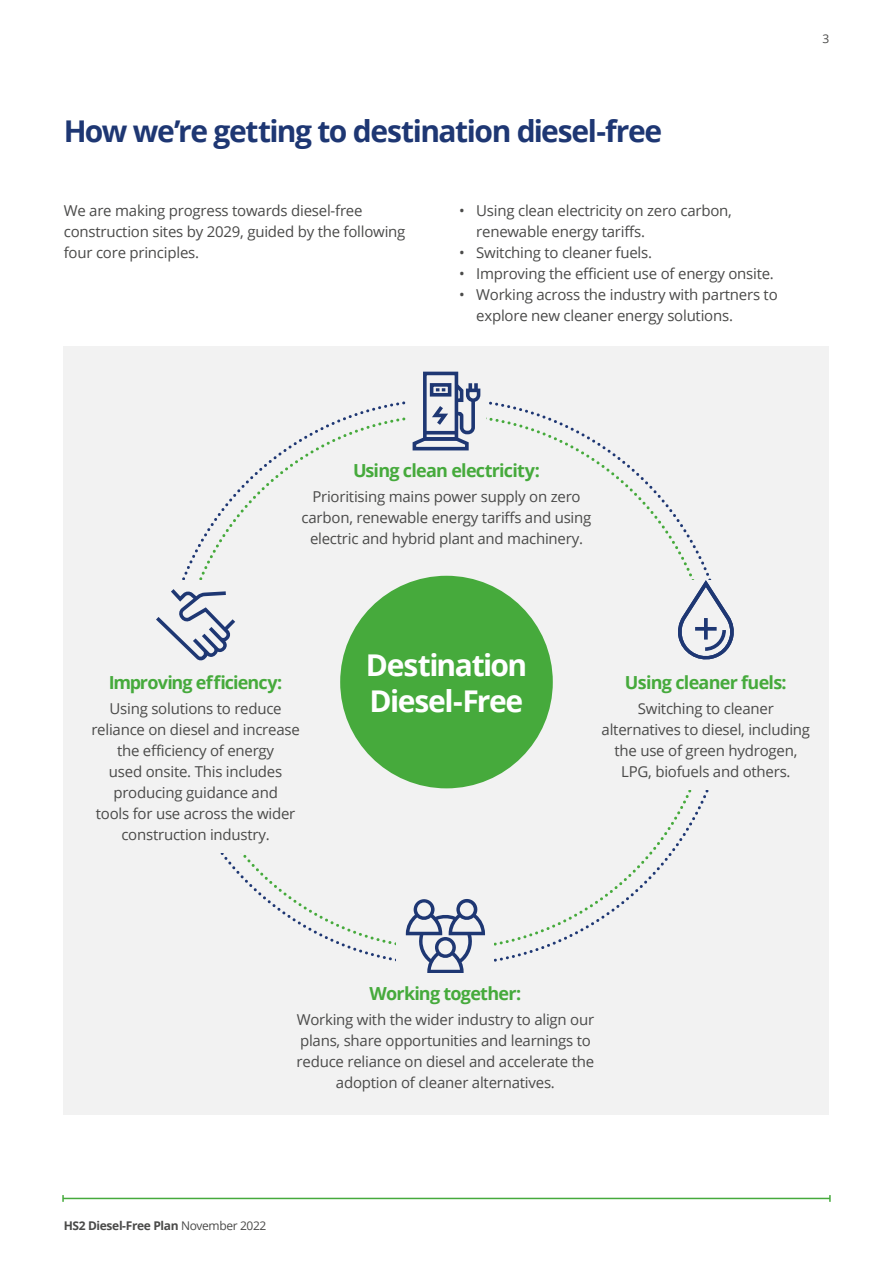
<style>
.page{position:relative;width:893px;height:1263px;background:#fff}
.page>*{position:absolute;margin:0;border:0;box-sizing:border-box;transform-origin:0 0}
.t1{font:700 30px "Open Sans";letter-spacing:-.05em;color:#1e3773}
.t2{font:700 30px/36px "Open Sans";letter-spacing:-.045em;color:#fff}
.t3{font:700 18px "Open Sans";letter-spacing:-.04em;color:#46aa3c}
.t4{font:15px/21px "Open Sans";letter-spacing:-.015em;color:#4a4a49;text-align:center}
.t5{font:700 12px "Open Sans";letter-spacing:-.03em;color:#4a4a49}
.t6{font:12px "Open Sans";color:#4a4a49}
.s1{font-weight:400}
</style>
<div class="page">
<hr style="left:63px;top:1198px;width:767px;height:1px;background:#46aa3c">
<svg style="left:62px;top:1195px;width:2px;height:7px"></svg>
<svg style="left:829px;top:1195px;width:2px;height:7px"></svg>
<div style="left:64px;top:346px;width:765px;height:769px;background:#f2f2f2"></div>
<svg style="left:449px;top:692px;width:260px;height:270px"></svg>
<svg style="left:446px;top:401px;width:266px;height:271px"></svg>
<svg style="left:182px;top:401px;width:262px;height:271px"></svg>
<svg style="left:220px;top:692px;width:226px;height:270px"></svg>
<div style="left:600px;top:662px;width:212px;height:127px;background:#f2f2f2"></div>
<svg style="left:677px;top:580px;width:57px;height:82px"></svg>
<div style="left:408px;top:372px;width:77px;height:78px;background:#f2f2f2"></div>
<div style="left:423px;top:372px;width:35px;height:69px;border:4px solid #1e3773"></div>
<svg style="left:413px;top:380px;width:67px;height:70px"></svg>
<div style="left:156px;top:580px;width:79px;height:81px;background:#f2f2f2"></div>
<svg style="left:156px;top:589px;width:79px;height:72px"></svg>
<div style="left:90px;top:662px;width:211px;height:190px;background:#f2f2f2"></div>
<div style="left:396px;top:892px;width:98px;height:81px;background:#f2f2f2"></div>
<svg style="left:406px;top:899px;width:79px;height:74px"></svg>
<div style="left:340px;top:576px;width:213px;height:212px;background:#46aa3c;border-radius:50%"></div>
<h1 class="t1" style="left:64px;top:110px;width:600px">How we’re getting to destination diesel-free</h1>
<p class="t4" style="left:64px;top:199px;width:343px;text-align:left">We are making progress towards diesel-free construction sites by 2029, guided by the following four core principles.</p>
<p class="t4" style="left:476px;top:199px;width:257px;text-align:left;text-indent:-17px">• Using clean electricity on zero carbon, renewable energy tariffs.</p>
<p class="t4" style="left:459px;top:241px;width:194px">• Switching to cleaner fuels.</p>
<p class="t4" style="left:459px;top:262px;width:316px">• Improving the efficient use of energy onsite.</p>
<p class="t4" style="left:476px;top:283px;width:303px;text-align:left;text-indent:-17px">• Working across the industry with partners to explore new cleaner energy solutions.</p>
<p class="t6" style="left:822px;top:30px;width:8px">3</p>
<p class="t3" style="left:353px;top:458px;width:188px">Using clean electricity:</p>
<p class="t4" style="left:302px;top:486px;width:291px">Prioritising mains power supply on zero carbon, renewable energy tariffs and using electric and hybrid plant and machinery.</p>
<p class="t3" style="left:109px;top:669px;width:175px">Improving efficiency:</p>
<p class="t4" style="left:91px;top:697px;width:210px">Using solutions to reduce reliance on diesel and increase the efficiency of energy<br>used onsite. This includes producing guidance and<br>tools for use across the wider construction industry.</p>
<h1 class="t2" style="left:366px;top:646px;width:163px">Destination<br>Diesel-Free</h1>
<p class="t3" style="left:625px;top:669px;width:163px">Using cleaner fuels:</p>
<p class="t4" style="left:602px;top:697px;width:210px">Switching to cleaner alternatives to diesel, including the use of green hydrogen,<br>LPG, biofuels and others.</p>
<p class="t3" style="left:369px;top:981px;width:153px">Working together:</p>
<p class="t4" style="left:297px;top:1009px;width:299px">Working with the wider industry to align our plans, share opportunities and learnings to reduce reliance on diesel and accelerate the adoption of cleaner alternatives.</p>
<p class="t5" style="left:64px;top:1217px;width:204px">HS2 Diesel-Free Plan <span class="s1">November 2022</span></p>
</div>
